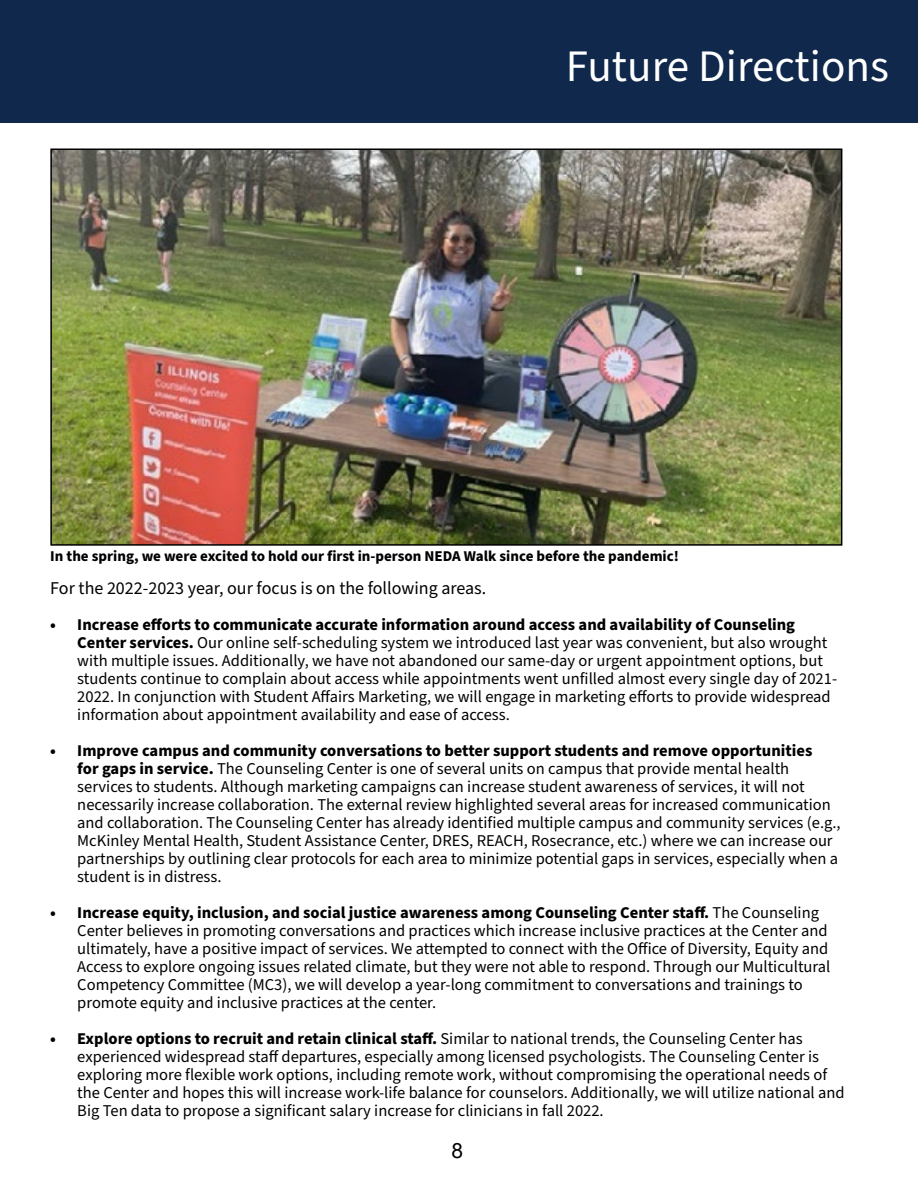
<style>
.page{position:relative;width:918px;height:1188px;background:#fff}
.page>*{position:absolute;margin:0;border:0;box-sizing:border-box;transform-origin:0 0}
.t1{font:45px "Source Sans Pro";color:#fff}
.t2{font:21px "Arial";color:#000}
.t3{font:18px "Source Sans Pro";color:#000}
.t4{font:16.5px/18px "Source Sans Pro";color:#000}
.t5{font:700 15px "Source Sans Pro";color:#000}
.s1{font-weight:700}
</style>
<div class="page">
<div style="left:0;top:0;width:918px;height:122px;background:#10284c"></div>
<img style="left:53px;top:151px;width:786px;height:392px">
<div style="left:50px;top:148px;width:792px;height:398px;border:2px solid #000"></div>
<h1 class="t1" style="left:566px;top:36px;width:324px">Future Directions</h1>
<p class="t5" style="left:50px;top:545px;width:630px">In the spring, we were excited to hold our first in-person NEDA Walk since before the pandemic!</p>
<p class="t3" style="left:50px;top:576px;width:438px">For the 2022-2023 year, our focus is on the following areas.</p>
<p class="t4" style="left:77px;top:616px;width:761px;text-indent:-27px"><span class="s1">• Increase efforts to communicate accurate information around access and availability of Counseling Center services.</span> Our online self-scheduling system we introduced last year was convenient, but also wrought with multiple issues. Additionally, we have not abandoned our same-day or urgent appointment options, but students continue to complain about access while appointments went unfilled almost every single day of 2021- 2022. In conjunction with Student Affairs Marketing, we will engage in marketing efforts to provide widespread information about appointment availability and ease of access.</p>
<p class="t4" style="left:77px;top:742px;width:765px;text-indent:-27px"><span class="s1">• Improve campus and community conversations to better support students and remove opportunities<br>for gaps in service.</span> The Counseling Center is one of several units on campus that provide mental health services to students. Although marketing campaigns can increase student awareness of services, it will not necessarily increase collaboration. The external review highlighted several areas for increased communication and collaboration. The Counseling Center has already identified multiple campus and community services (e.g., McKinley Mental Health, Student Assistance Center, DRES, REACH, Rosecrance, etc.) where we can increase our partnerships by outlining clear protocols for each area to minimize potential gaps in services, especially when a student is in distress.</p>
<p class="t4" style="left:77px;top:905px;width:755px;text-indent:-27px"><span class="s1">• Increase equity, inclusion, and social justice awareness among Counseling Center staff.</span> The Counseling Center believes in promoting conversations and practices which increase inclusive practices at the Center and ultimately, have a positive impact of services. We attempted to connect with the Office of Diversity, Equity and Access to explore ongoing issues related climate, but they were not able to respond. Through our Multicultural Competency Committee (MC3), we will develop a year-long commitment to conversations and trainings to promote equity and inclusive practices at the center.</p>
<p class="t4" style="left:77px;top:1031px;width:769px;text-indent:-27px"><span class="s1">• Explore options to recruit and retain clinical staff.</span> Similar to national trends, the Counseling Center has experienced widespread staff departures, especially among licensed psychologists. The Counseling Center is exploring more flexible work options, including remote work, without compromising the operational needs of the Center and hopes this will increase work-life balance for counselors. Additionally, we will utilize national and Big Ten data to propose a significant salary increase for clinicians in fall 2022.</p>
<p class="t2" style="left:451px;top:1136px;width:13px">8</p>
</div>
